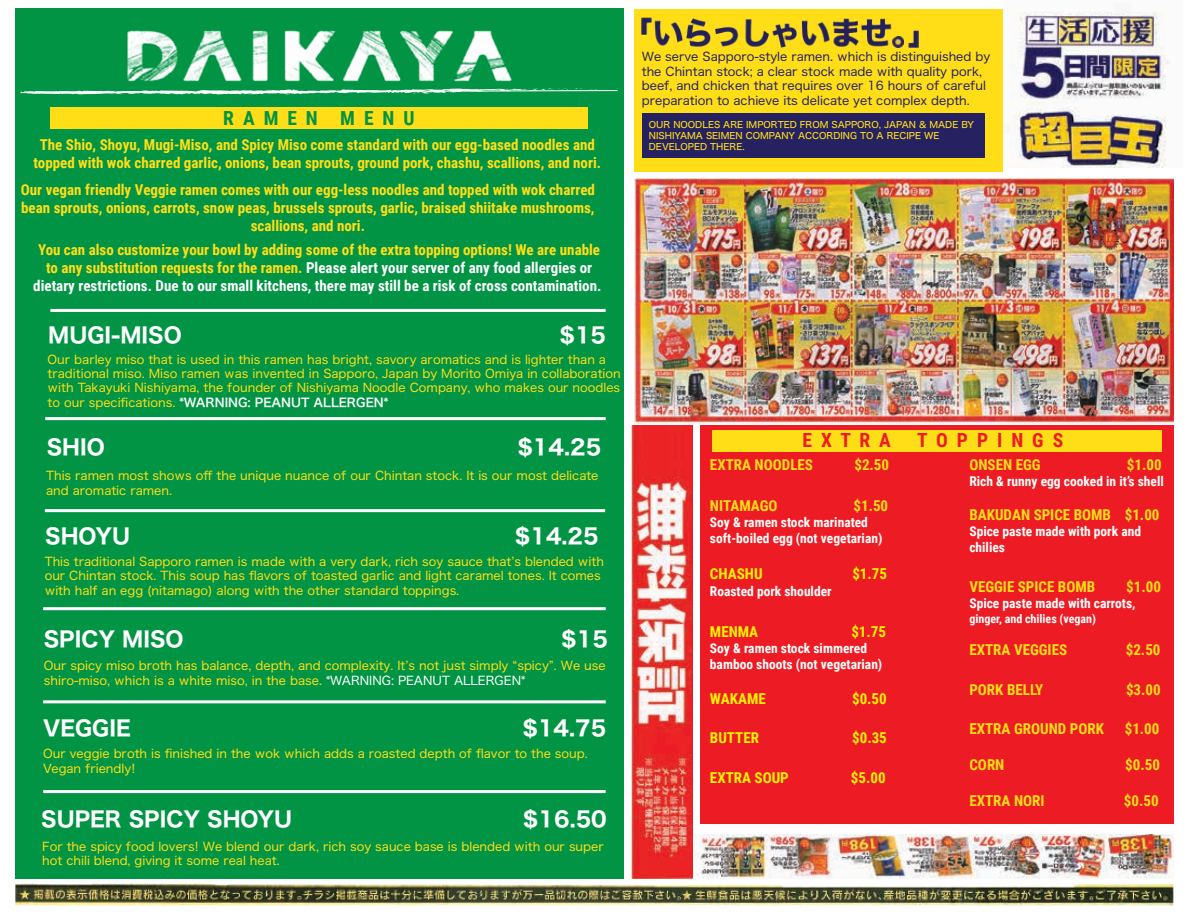
<style>
.page{position:relative;width:1188px;height:918px;background:#fff}
.page>*{position:absolute;margin:0;border:0;box-sizing:border-box;transform-origin:0 0}
.t1{font:21px "Hiragino Sans W7";color:#fff}
.t2{font:700 19.5px "Roboto Condensed";color:#ed1c24}
.t3{font:700 19.5px "Roboto Condensed";color:#009444}
.t4{font:700 15px/18px "Roboto Condensed";color:#ffde17;text-align:center}
.t5{font:700 15px/18px "Roboto Condensed";color:#fff;text-align:center}
.t6{font:700 15px "Roboto Condensed";color:#fff200}
.t7{font:700 13.5px/16.2px "Roboto Condensed";color:#fff}
.t8{font:12px/14.4px "Hiragino Sans W4";color:#ffde17}
.t9{font:12px/14.4px "Hiragino Sans W4";color:#262262}
.t10{font:12px "Hiragino Sans W6";color:#fff}
.t11{font:700 12px "Roboto Condensed";color:#fff}
.t12{font:9px/10.8px "Hiragino Sans W5";color:#ffde17}
.s1{color:#ffde17}
.s2{font-family:"Hiragino Sans W4";color:#ffde17}
.s3{color:#fff}
</style>
<div class="page">
<div style="left:15px;top:9px;width:608px;height:870px;background:#009444"></div>
<img style="left:118px;top:8px;width:403px;height:74px">
<svg style="left:20px;top:88px;width:598px;height:7px"></svg>
<div style="left:50px;top:107px;width:538px;height:22px;background:#ffde17"></div>
<hr style="left:50px;top:309px;width:556px;height:3px;background:#fff">
<hr style="left:45px;top:417px;width:561px;height:3px;background:#fff">
<hr style="left:45px;top:509px;width:560px;height:3px;background:#fff">
<hr style="left:43px;top:607px;width:563px;height:3px;background:#fff">
<hr style="left:43px;top:700px;width:563px;height:3px;background:#fff">
<hr style="left:43px;top:790px;width:563px;height:3px;background:#fff">
<div style="left:635px;top:9px;width:368px;height:162px;background:#ffde17"></div>
<img style="left:642px;top:17px;width:276px;height:31px">
<svg style="left:892px;top:36px;width:12px;height:12px"></svg>
<div style="left:642px;top:113px;width:342px;height:45px;background:#262262"></div>
<img style="left:1009px;top:11px;width:161px;height:156px">
<img style="left:634px;top:179px;width:540px;height:244px">
<img style="left:631px;top:425px;width:61px;height:454px">
<div style="left:701px;top:425px;width:473px;height:399px;background:#ed1c24"></div>
<div style="left:712px;top:430px;width:450px;height:22px;background:#ffde17"></div>
<img style="left:695px;top:834px;width:479px;height:44px">
<img style="left:15px;top:883px;width:1159px;height:23px">
<h2 class="t3" style="left:223px;top:104px;width:193px">R A M E N M E N U</h2>
<p class="t4" style="left:33px;top:135px;width:569px">The Shio, Shoyu, Mugi-Miso, and Spicy Miso come standard with our egg-based noodles and topped with wok charred garlic, onions, bean sprouts, ground pork, chashu, scallions, and nori.</p>
<p class="t4" style="left:21px;top:180px;width:576px">Our vegan friendly Veggie ramen comes with our egg-less noodles and topped with wok charred bean sprouts, onions, carrots, snow peas, brussels sprouts, garlic, braised shiitake mushrooms, scallions, and nori.</p>
<p class="t5" style="left:33px;top:240px;width:570px"><span class="s1">You can also customize your bowl by adding some of the extra topping options! We are unable to any substitution requests for the ramen.</span> Please alert your server of any food allergies or dietary restrictions. Due to our small kitchens, there may still be a risk of cross contamination.</p>
<h1 class="t1" style="left:48px;top:319px;width:135px">MUGI-MISO</h1>
<h1 class="t1" style="left:559px;top:319px;width:48px">$15</h1>
<p class="t8" style="left:48px;top:351px;width:575px">Our barley miso that is used in this ramen has bright, savory aromatics and is lighter than a traditional miso. Miso ramen was invented in Sapporo, Japan by Morito Omiya in collaboration with Takayuki Nishiyama, the founder of Nishiyama Noodle Company, who makes our noodles</p>
<p class="t10" style="left:48px;top:391px;width:342px"><span class="s2">to our specifications.</span> *WARNING: PEANUT ALLERGEN*</p>
<h1 class="t1" style="left:47px;top:431px;width:60px">SHIO</h1>
<h1 class="t1" style="left:517px;top:431px;width:85px">$14.25</h1>
<p class="t8" style="left:46px;top:468px;width:554px">This ramen most shows off the unique nuance of our Chintan stock. It is our most delicate and aromatic ramen.</p>
<h1 class="t1" style="left:45px;top:520px;width:87px">SHOYU</h1>
<h1 class="t1" style="left:515px;top:520px;width:85px">$14.25</h1>
<p class="t8" style="left:45px;top:553px;width:561px">This traditional Sapporo ramen is made with a very dark, rich soy sauce thatʼs blended with our Chintan stock. This soup has flavors of toasted garlic and light caramel tones. It comes with half an egg (nitamago) along with the other standard toppings.</p>
<h1 class="t1" style="left:44px;top:622px;width:141px">SPICY MISO</h1>
<h1 class="t1" style="left:561px;top:622px;width:48px">$15</h1>
<p class="t8" style="left:44px;top:658px;width:563px">Our spicy miso broth has balance, depth, and complexity. Itʼs not just simply “spicy”. We use shiro-miso, which is a white miso, in the base. <span class="s3">*WARNING: PEANUT ALLERGEN*</span></p>
<h1 class="t1" style="left:43px;top:711px;width:89px">VEGGIE</h1>
<h1 class="t1" style="left:522px;top:711px;width:85px">$14.75</h1>
<p class="t8" style="left:43px;top:746px;width:546px">Our veggie broth is finished in the wok which adds a roasted depth of flavor to the soup.<br>Vegan friendly!</p>
<h1 class="t1" style="left:41px;top:803px;width:252px">SUPER SPICY SHOYU</h1>
<h1 class="t1" style="left:523px;top:803px;width:85px">$16.50</h1>
<p class="t8" style="left:42px;top:838px;width:563px">For the spicy food lovers! We blend our dark, rich soy sauce base is blended with our super hot chili blend, giving it some real heat.</p>
<p class="t9" style="left:642px;top:49px;width:350px">We serve Sapporo-style ramen. which is distinguished by the Chintan stock; a clear stock made with quality pork, beef, and chicken that requires over 16 hours of careful preparation to achieve its delicate yet complex depth.</p>
<p class="t12" style="left:649px;top:119px;width:327px">OUR NOODLES ARE IMPORTED FROM SAPPORO, JAPAN &amp; MADE BY<br>NISHIYAMA SEIMEN COMPANY ACCORDING TO A RECIPE WE<br>DEVELOPED THERE.</p>
<h2 class="t2" style="left:803px;top:427px;width:90px">E X T R A</h2>
<h2 class="t2" style="left:917px;top:427px;width:147px">T O P P I N G S</h2>
<p class="t4" style="left:710px;top:455px;width:105px">EXTRA NOODLES</p>
<p class="t4" style="left:854px;top:455px;width:36px">$2.50</p>
<p class="t4" style="left:710px;top:496px;width:69px">NITAMAGO</p>
<p class="t4" style="left:853px;top:496px;width:36px">$1.50</p>
<p class="t7" style="left:710px;top:514px;width:174px">Soy &amp; ramen stock marinated soft-boiled egg (not vegetarian)</p>
<p class="t6" style="left:710px;top:564px;width:54px">CHASHU</p>
<p class="t6" style="left:852px;top:564px;width:36px">$1.75</p>
<p class="t7" style="left:710px;top:582px;width:123px">Roasted pork shoulder</p>
<p class="t6" style="left:710px;top:621px;width:50px">MENMA</p>
<p class="t6" style="left:851px;top:621px;width:36px">$1.75</p>
<p class="t7" style="left:710px;top:640px;width:174px">Soy &amp; ramen stock simmered bamboo shoots (not vegetarian)</p>
<p class="t6" style="left:710px;top:688px;width:57px">WAKAME</p>
<p class="t6" style="left:852px;top:688px;width:36px">$0.50</p>
<p class="t6" style="left:710px;top:727px;width:51px">BUTTER</p>
<p class="t6" style="left:852px;top:727px;width:36px">$0.35</p>
<p class="t6" style="left:710px;top:767px;width:80px">EXTRA SOUP</p>
<p class="t6" style="left:851px;top:767px;width:36px">$5.00</p>
<p class="t4" style="left:969px;top:455px;width:73px">ONSEN EGG</p>
<p class="t4" style="left:1127px;top:455px;width:36px">$1.00</p>
<p class="t7" style="left:969px;top:472px;width:196px">Rich &amp; runny egg cooked in it’s shell</p>
<p class="t4" style="left:969px;top:505px;width:192px">BAKUDAN SPICE BOMB $1.00</p>
<p class="t7" style="left:969px;top:523px;width:173px">Spice paste made with pork and chilies</p>
<p class="t4" style="left:969px;top:577px;width:127px">VEGGIE SPICE BOMB</p>
<p class="t4" style="left:1126px;top:577px;width:36px">$1.00</p>
<p class="t7" style="left:969px;top:595px;width:168px">Spice paste made with carrots,</p>
<p class="t11" style="left:969px;top:610px;width:128px">ginger, and chilies (vegan)</p>
<p class="t4" style="left:969px;top:640px;width:99px">EXTRA VEGGIES</p>
<p class="t4" style="left:1126px;top:640px;width:36px">$2.50</p>
<p class="t4" style="left:969px;top:680px;width:75px">PORK BELLY</p>
<p class="t4" style="left:1126px;top:680px;width:36px">$3.00</p>
<p class="t4" style="left:969px;top:719px;width:136px">EXTRA GROUND PORK</p>
<p class="t4" style="left:1125px;top:719px;width:36px">$1.00</p>
<p class="t4" style="left:969px;top:755px;width:37px">CORN</p>
<p class="t4" style="left:1125px;top:755px;width:36px">$0.50</p>
<p class="t4" style="left:969px;top:791px;width:77px">EXTRA NORI</p>
<p class="t4" style="left:1124px;top:791px;width:36px">$0.50</p>
</div>
